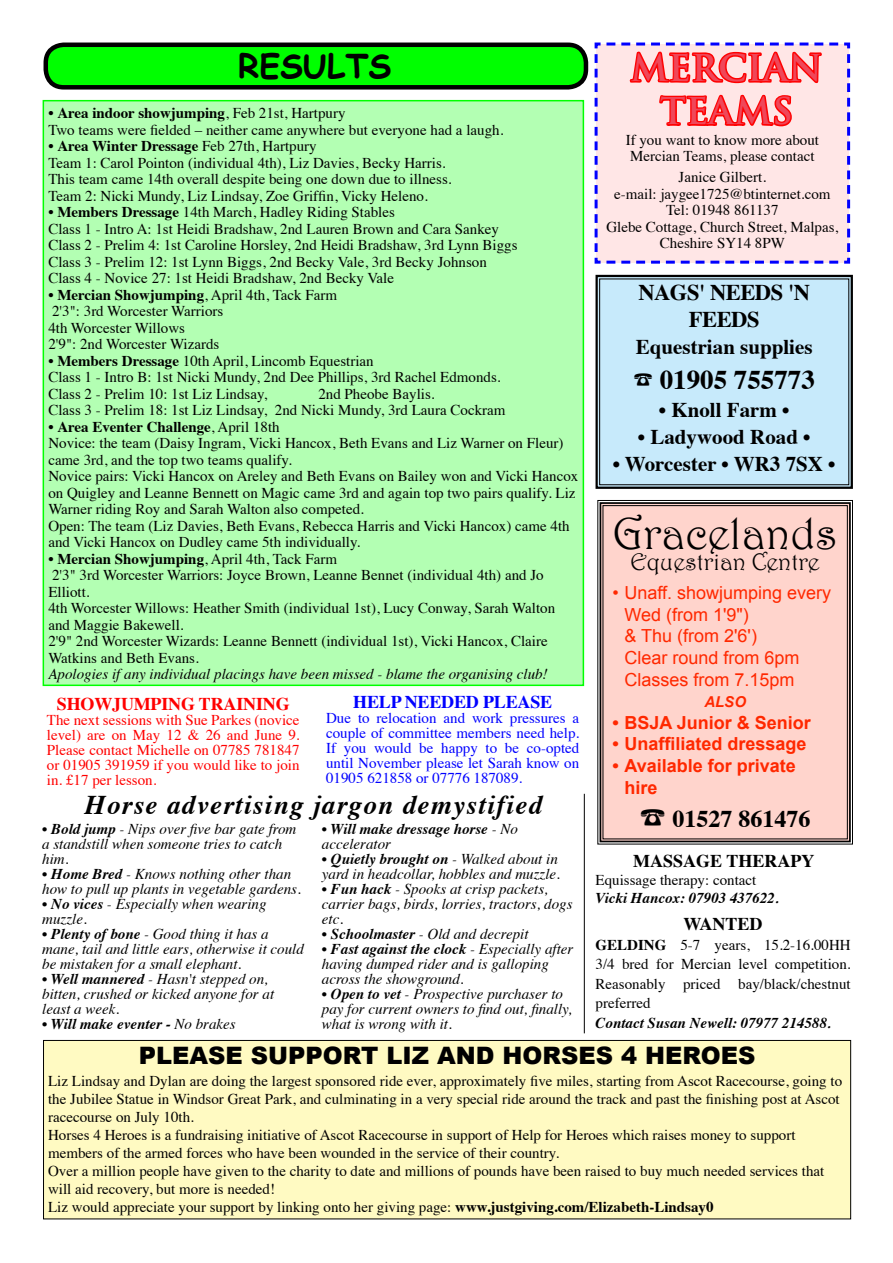
<style>
.page{position:relative;width:893px;height:1263px;background:#fff}
.page>*{position:absolute;margin:0;border:0;box-sizing:border-box;transform-origin:0 0}
.t1{font:45px "Harrington";color:#000}
.t2{font:700 36px/43.2px "Trajan Pro";color:#ef4759;text-align:center}
.t3{font:700 33px "Comic Sans MS";color:#000}
.t4{font:italic 700 27px "Times";letter-spacing:.05em;color:#000}
.t5{font:700 27px "Times";color:#000}
.t6{font:900 24px "Arial";color:#000}
.t7{font:24px "Harrington";color:#000}
.t8{font:700 24px "Times";color:#000}
.t9{font:700 22.5px/27px "Times";letter-spacing:-.02em;color:#000;text-align:center}
.t10{font:700 21px "Times";color:#000}
.t11{font:18px/21.6px "Arial";color:#ff2800}
.t12{font:700 18px/21.6px "Arial";color:#ff2800}
.t13{font:700 18px "Times";color:#000}
.t14{font:700 18px "Times";letter-spacing:-.01em;color:#f00}
.t15{font:700 18px "Times";letter-spacing:-.01em;color:#00f}
.t16{font:15px/16.5px "Times";color:#000}
.t17{font:italic 15px/15px "Times";color:#000}
.t18{font:15px/15px "Times";color:#00f;text-align:justify}
.t19{font:15px/15px "Times";color:#f00;text-align:justify}
.t20{font:italic 700 15px/15px "Times";color:#000}
.t21{font:italic 700 15px "Arial";color:#ff2800}
.s1{font-weight:700}
.s2{font-weight:400}
</style>
<div class="page">
<svg style="left:595px;top:274px;width:258px;height:215px;background:#bcdded"></svg>
<svg style="left:594px;top:42px;width:257px;height:222px;background:#f7cbd3"></svg>
<div style="left:46px;top:45px;width:540px;height:42px;background:#0f0;border-radius:18px"></div>
<div style="left:44px;top:43px;width:544px;height:47px;border:4px solid #000;border-radius:18px"></div>
<div style="left:597px;top:500px;width:256px;height:345px;background:#ffd4cc"></div>
<div style="left:599px;top:502px;width:252px;height:340px;border:2px solid #000"></div>
<div style="left:602px;top:505px;width:246px;height:334px;border:1px solid #000"></div>
<div style="left:43px;top:101px;width:540px;height:584px;background:#b3ffb3"></div>
<div style="left:43px;top:100px;width:541px;height:586px;border:2px solid #0f0"></div>
<div style="left:44px;top:1040px;width:807px;height:179px;background:#fffac2"></div>
<div style="left:43px;top:1040px;width:808px;height:179px;border:1px solid #000"></div>
<hr style="left:584px;top:794px;width:1px;height:239px;background:#000">
<svg style="left:634px;top:373px;width:18px;height:12px"></svg>
<svg style="left:641px;top:809px;width:24px;height:16px"></svg>
<h3 class="t3" style="left:238px;top:41px;width:154px">RESULTS</h3>
<p class="t16" style="left:48px;top:104px;width:457px">• <span class="s1">Area indoor showjumping</span>, Feb 21st, Hartpury<br>Two teams were fielded – neither came anywhere but everyone had a laugh.</p>
<p class="t16" style="left:48px;top:137px;width:405px">• <span class="s1">Area Winter Dressage</span> Feb 27th, Hartpury<br>Team 1: Carol Pointon (individual 4th), Liz Davies, Becky Harris.<br>This team came 14th overall despite being one down due to illness.<br>Team 2: Nicki Mundy, Liz Lindsay, Zoe Griffin, Vicky Heleno.</p>
<p class="t16" style="left:48px;top:203px;width:471px">• <span class="s1">Members Dressage</span> 14th March, Hadley Riding Stables<br>Class 1 - Intro A: 1st Heidi Bradshaw, 2nd Lauren Brown and Cara Sankey Class 2 - Prelim 4: 1st Caroline Horsley, 2nd Heidi Bradshaw, 3rd Lynn Biggs Class 3 - Prelim 12: 1st Lynn Biggs, 2nd Becky Vale, 3rd Becky Johnson Class 4 - Novice 27: 1st Heidi Bradshaw, 2nd Becky Vale</p>
<p class="t16" style="left:48px;top:285px;width:290px">• <span class="s1">Mercian Showjumping</span>, April 4th, Tack Farm<br>2'3": 3rd Worcester Warriors<br>4th Worcester Willows<br>2'9": 2nd Worcester Wizards</p>
<p class="t16" style="left:48px;top:351px;width:454px">• <span class="s1">Members Dressage</span> 10th April, Lincomb Equestrian<br>Class 1 - Intro B: 1st Nicki Mundy, 2nd Dee Phillips, 3rd Rachel Edmonds.<br>Class 2 - Prelim 10: 1st Liz Lindsay,</p>
<p class="t16" style="left:48px;top:384px;width:459px;text-indent:270px">2nd Pheobe Baylis.<br>Class 3 - Prelim 18: 1st Liz Lindsay, 2nd Nicki Mundy, 3rd Laura Cockram</p>
<p class="t16" style="left:48px;top:417px;width:532px">• <span class="s1">Area Eventer Challenge</span>, April 18th<br>Novice: the team (Daisy Ingram, Vicki Hancox, Beth Evans and Liz Warner on Fleur) came 3rd, and the top two teams qualify.<br>Novice pairs: Vicki Hancox on Areley and Beth Evans on Bailey won and Vicki Hancox on Quigley and Leanne Bennett on Magic came 3rd and again top two pairs qualify. Liz Warner riding Roy and Sarah Walton also competed.<br>Open: The team (Liz Davies, Beth Evans, Rebecca Harris and Vicki Hancox) came 4th and Vicki Hancox on Dudley came 5th individually.</p>
<p class="t16" style="left:48px;top:549px;width:508px">• <span class="s1">Mercian Showjumping</span>, April 4th, Tack Farm<br>2'3" 3rd Worcester Warriors: Joyce Brown, Leanne Bennet (individual 4th) and Jo Elliott.<br>4th Worcester Willows: Heather Smith (individual 1st), Lucy Conway, Sarah Walton and Maggie Bakewell.<br>2'9" 2nd Worcester Wizards: Leanne Bennett (individual 1st), Vicki Hancox, Claire Watkins and Beth Evans.</p>
<p class="t17" style="left:48px;top:666px;width:501px">Apologies if any individual placings have been missed - blame the organising club!</p>
<p class="t14" style="left:57px;top:686px;width:234px">SHOWJUMPING TRAINING</p>
<p class="t19" style="left:47px;top:711px;width:254px">The next sessions with Sue Parkes (novice level) are on May 12 &amp; 26 and June 9.<br>Please contact Michelle on 07785 781847 or 01905 391959 if you would like to join in. £17 per lesson.</p>
<p class="t15" style="left:353px;top:684px;width:200px">HELP NEEDED PLEASE</p>
<p class="t18" style="left:326px;top:709px;width:255px">Due to relocation and work pressures a couple of committee members need help.<br>If you would be happy to be co-opted until November please let Sarah know on 01905 621858 or 07776 187089.</p>
<h3 class="t4" style="left:85px;top:779px;width:459px">Horse advertising jargon demystified</h3>
<p class="t17" style="left:42px;top:821px;width:256px"><span class="s1">• Bold jump</span> - Nips over five bar gate from a standstill when someone tries to catch him.</p>
<p class="t17" style="left:42px;top:866px;width:260px"><span class="s1">• Home Bred</span> - Knows nothing other than how to pull up plants in vegetable gardens.</p>
<p class="t17" style="left:42px;top:896px;width:226px"><span class="s1">• No vices</span> - Especially when wearing muzzle.</p>
<p class="t17" style="left:42px;top:926px;width:263px"><span class="s1">• Plenty of bone</span> - Good thing it has a mane, tail and little ears, otherwise it could be mistaken for a small elephant.</p>
<p class="t17" style="left:42px;top:971px;width:234px"><span class="s1">• Well mannered</span> - Hasn't stepped on, bitten, crushed or kicked anyone for at least a week.</p>
<p class="t20" style="left:42px;top:1015px;width:195px">• Will make eventer - <span class="s2">No brakes</span></p>
<p class="t20" style="left:322px;top:820px;width:198px">• Will make dressage horse <span class="s2">- No accelerator</span></p>
<p class="t17" style="left:322px;top:851px;width:240px"><span class="s1">• Quietly brought on</span> - Walked about in yard in headcollar, hobbles and muzzle.</p>
<p class="t17" style="left:322px;top:881px;width:252px"><span class="s1">• Fun hack</span> - Spooks at crisp packets, carrier bags, birds, lorries, tractors, dogs etc.</p>
<p class="t17" style="left:322px;top:926px;width:208px"><span class="s1">• Schoolmaster</span> - Old and decrepit</p>
<p class="t17" style="left:322px;top:941px;width:253px"><span class="s1">• Fast against the clock</span> - Especially after having dumped rider and is galloping across the showground.</p>
<p class="t17" style="left:322px;top:986px;width:251px"><span class="s1">• Open to vet</span> - Prospective purchaser to pay for current owners to find out, finally, what is wrong with it.</p>
<h2 class="t2" style="left:631px;top:47px;width:193px">MERCIAN<br>TEAMS</h2>
<p class="t16" style="left:626px;top:130px;width:195px">If you want to know more about<br>Mercian Teams, please contact</p>
<p class="t16" style="left:606px;top:168px;width:234px;text-align:center">Janice Gilbert.<br>e-mail: jaygee1725@btinternet.com<br>Tel: 01948 861137<br>Glebe Cottage, Church Street, Malpas,<br>Cheshire SY14 8PW</p>
<h3 class="t9" style="left:638px;top:277px;width:173px">NAGS' NEEDS 'N<br>FEEDS</h3>
<h3 class="t10" style="left:636px;top:327px;width:178px">Equestrian supplies</h3>
<h3 class="t5" style="left:660px;top:354px;width:157px">01905 755773</h3>
<h3 class="t10" style="left:659px;top:390px;width:132px">• Knoll Farm •</h3>
<h3 class="t10" style="left:638px;top:417px;width:174px">• Ladywood Road •</h3>
<h3 class="t10" style="left:613px;top:444px;width:224px">• Worcester • WR3 7SX •</h3>
<h1 class="t1" style="left:613px;top:506px;width:226px">Gracelands</h1>
<h3 class="t7" style="left:630px;top:547px;width:191px">Equestrian Centre</h3>
<p class="t11" style="left:624px;top:582px;width:208px;text-indent:-12px">• Unaff. showjumping every<br>Wed (from 1'9")<br>&amp; Thu (from 2'6')<br>Clear round from 6pm<br>Classes from 7.15pm</p>
<p class="t21" style="left:704px;top:692px;width:43px">ALSO</p>
<p class="t12" style="left:612px;top:712px;width:200px">• BSJA Junior &amp; Senior</p>
<p class="t12" style="left:612px;top:734px;width:196px">• Unaffiliated dressage</p>
<p class="t12" style="left:624px;top:755px;width:173px;text-indent:-12px">• Available for private hire</p>
<h3 class="t8" style="left:672px;top:795px;width:139px">01527 861476</h3>
<p class="t13" style="left:633px;top:843px;width:183px">MASSAGE THERAPY</p>
<p class="t16" style="left:595px;top:870px;width:162px">Equissage therapy: contact</p>
<p class="t20" style="left:595px;top:889px;width:185px">Vicki Hancox: 07903 437622.</p>
<p class="t13" style="left:684px;top:907px;width:81px">WANTED</p>
<p class="t16" style="left:595px;top:934px;width:257px;line-height:19.5px;text-align:justify"><span class="s1">GELDING</span> 5-7 years, 15.2-16.00HH 3/4 bred for Mercian level competition.<br>Reasonably priced bay/black/chestnut preferred</p>
<p class="t20" style="left:595px;top:1014px;width:237px">Contact Susan Newell: 07977 214588.</p>
<h3 class="t6" style="left:139px;top:1042px;width:618px">PLEASE SUPPORT LIZ AND HORSES 4 HEROES</h3>
<p class="t16" style="left:48px;top:1071px;width:795px;line-height:18px">Liz Lindsay and Dylan are doing the largest sponsored ride ever, approximately five miles, starting from Ascot Racecourse, going to the Jubilee Statue in Windsor Great Park, and culminating in a very special ride around the track and past the finishing post at Ascot racecourse on July 10th.<br>Horses 4 Heroes is a fundraising initiative of Ascot Racecourse in support of Help for Heroes which raises money to support members of the armed forces who have been wounded in the service of their country.<br>Over a million people have given to the charity to date and millions of pounds have been raised to buy much needed services that will aid recovery, but more is needed!<br>Liz would appreciate your support by linking onto her giving page: <span class="s1">www.justgiving.com/Elizabeth-Lindsay0</span></p>
</div>
